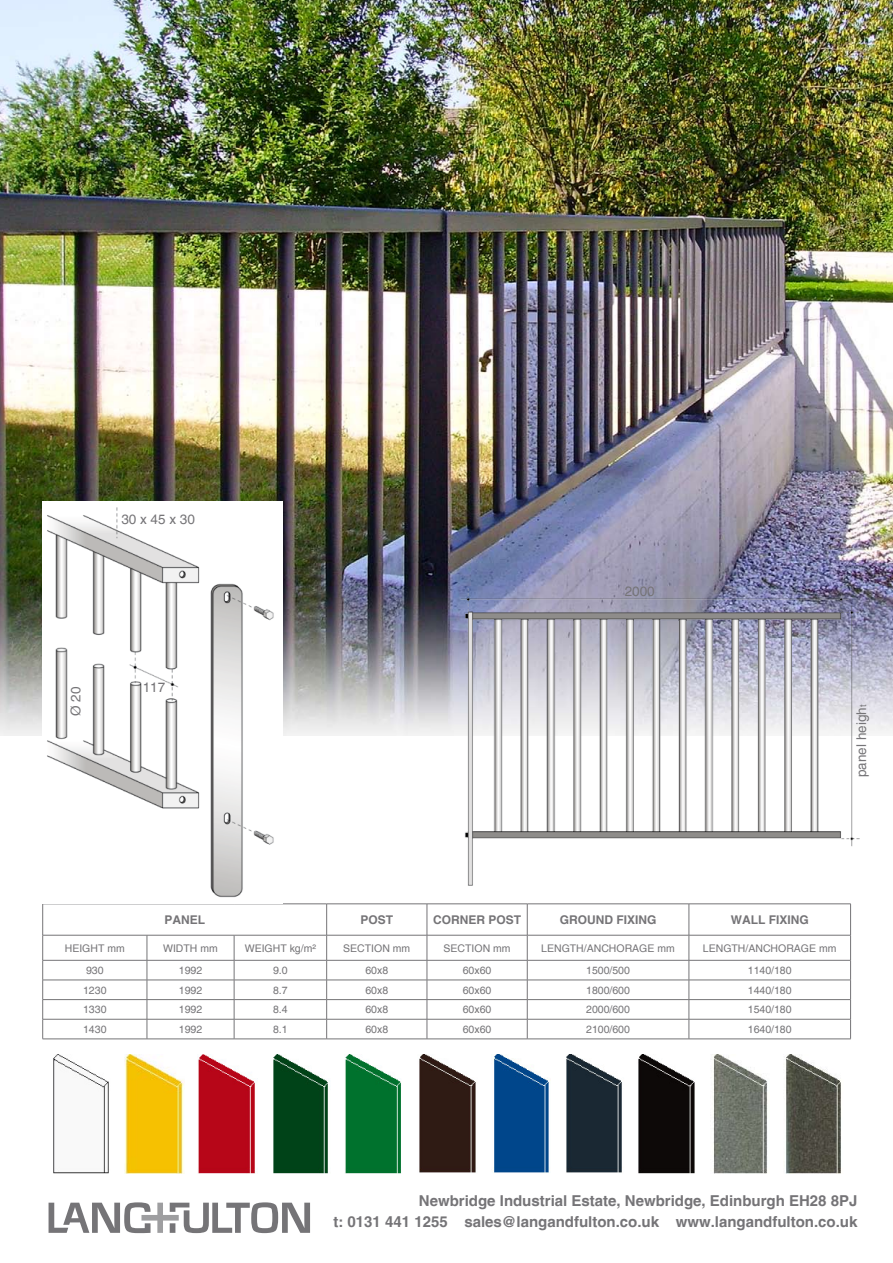
<style>
.page{position:relative;width:893px;height:1263px;background:#fff}
.page>*{position:absolute;margin:0;border:0;box-sizing:border-box;transform-origin:0 0}
.t1{font:700 15px/21px "Helvetica";color:#757477;text-align:right}
.t2{font:13.5px "Helvetica";color:#757477}
.t3{font:700 12px "Helvetica";color:#757477}
.t4{font:10.5px "Helvetica";color:#757477}
.s1{font-size:9px}
</style>
<div class="page">
<hr style="left:42px;top:904px;width:1px;height:31px;background:#757477">
<hr style="left:234px;top:903px;width:93px;height:1px;background:#757477">
<hr style="left:327px;top:903px;width:100px;height:1px;background:#757477">
<hr style="left:326px;top:904px;width:1px;height:31px;background:#757477">
<hr style="left:427px;top:903px;width:100px;height:1px;background:#757477">
<hr style="left:427px;top:904px;width:1px;height:31px;background:#757477">
<hr style="left:527px;top:903px;width:162px;height:1px;background:#757477">
<hr style="left:527px;top:904px;width:1px;height:31px;background:#757477">
<hr style="left:689px;top:903px;width:162px;height:1px;background:#757477">
<hr style="left:689px;top:904px;width:1px;height:31px;background:#757477">
<hr style="left:850px;top:904px;width:1px;height:31px;background:#757477">
<hr style="left:43px;top:935px;width:104px;height:1px;background:#757477">
<hr style="left:147px;top:935px;width:87px;height:1px;background:#757477">
<hr style="left:234px;top:935px;width:93px;height:1px;background:#757477">
<hr style="left:327px;top:935px;width:100px;height:1px;background:#757477">
<hr style="left:427px;top:935px;width:100px;height:1px;background:#757477">
<hr style="left:527px;top:935px;width:162px;height:1px;background:#757477">
<hr style="left:689px;top:935px;width:162px;height:1px;background:#757477">
<hr style="left:43px;top:960px;width:104px;height:1px;background:#757477">
<hr style="left:147px;top:960px;width:87px;height:1px;background:#757477">
<hr style="left:234px;top:960px;width:93px;height:1px;background:#757477">
<hr style="left:327px;top:960px;width:100px;height:1px;background:#757477">
<hr style="left:427px;top:960px;width:100px;height:1px;background:#757477">
<hr style="left:527px;top:960px;width:162px;height:1px;background:#757477">
<hr style="left:689px;top:960px;width:162px;height:1px;background:#757477">
<hr style="left:43px;top:980px;width:104px;height:1px;background:#757477">
<hr style="left:147px;top:980px;width:87px;height:1px;background:#757477">
<hr style="left:234px;top:980px;width:93px;height:1px;background:#757477">
<hr style="left:327px;top:980px;width:100px;height:1px;background:#757477">
<hr style="left:427px;top:980px;width:100px;height:1px;background:#757477">
<hr style="left:527px;top:980px;width:162px;height:1px;background:#757477">
<hr style="left:689px;top:980px;width:162px;height:1px;background:#757477">
<hr style="left:43px;top:999px;width:104px;height:1px;background:#757477">
<hr style="left:147px;top:999px;width:87px;height:1px;background:#757477">
<hr style="left:234px;top:999px;width:93px;height:1px;background:#757477">
<hr style="left:327px;top:999px;width:100px;height:1px;background:#757477">
<hr style="left:427px;top:999px;width:100px;height:1px;background:#757477">
<hr style="left:527px;top:999px;width:162px;height:1px;background:#757477">
<hr style="left:689px;top:999px;width:162px;height:1px;background:#757477">
<hr style="left:43px;top:1019px;width:104px;height:1px;background:#757477">
<svg style="left:42px;top:935px;width:1px;height:104px"></svg>
<hr style="left:147px;top:1019px;width:87px;height:1px;background:#757477">
<svg style="left:147px;top:935px;width:1px;height:104px"></svg>
<hr style="left:234px;top:1019px;width:93px;height:1px;background:#757477">
<svg style="left:234px;top:935px;width:1px;height:104px"></svg>
<hr style="left:327px;top:1019px;width:100px;height:1px;background:#757477">
<svg style="left:326px;top:935px;width:1px;height:104px"></svg>
<hr style="left:427px;top:1019px;width:100px;height:1px;background:#757477">
<svg style="left:427px;top:935px;width:1px;height:104px"></svg>
<hr style="left:527px;top:1019px;width:162px;height:1px;background:#757477">
<svg style="left:527px;top:935px;width:1px;height:104px"></svg>
<hr style="left:689px;top:1019px;width:162px;height:1px;background:#757477">
<svg style="left:689px;top:935px;width:1px;height:104px"></svg>
<svg style="left:850px;top:935px;width:1px;height:104px"></svg>
<hr style="left:43px;top:1039px;width:104px;height:1px;background:#757477">
<hr style="left:147px;top:1039px;width:87px;height:1px;background:#757477">
<hr style="left:234px;top:1039px;width:93px;height:1px;background:#757477">
<hr style="left:327px;top:1039px;width:100px;height:1px;background:#757477">
<hr style="left:427px;top:1039px;width:100px;height:1px;background:#757477">
<hr style="left:527px;top:1039px;width:162px;height:1px;background:#757477">
<hr style="left:689px;top:1039px;width:162px;height:1px;background:#757477">
<img style="left:0;top:0;width:893px;height:736px">
<img style="left:43px;top:502px;width:240px;height:402px">
<svg style="left:49px;top:1202px;width:261px;height:31px"></svg>
<img style="left:458px;top:582px;width:404px;height:304px">
<img style="left:53px;top:1054px;width:56px;height:120px">
<img style="left:124px;top:1054px;width:61px;height:120px">
<img style="left:198px;top:1054px;width:57px;height:120px">
<img style="left:273px;top:1054px;width:55px;height:120px">
<img style="left:345px;top:1054px;width:56px;height:120px">
<img style="left:419px;top:1054px;width:57px;height:119px">
<img style="left:493px;top:1054px;width:58px;height:119px">
<img style="left:566px;top:1054px;width:56px;height:119px">
<img style="left:638px;top:1054px;width:57px;height:120px">
<img style="left:712px;top:1054px;width:56px;height:120px">
<img style="left:785px;top:1054px;width:56px;height:120px">
<p class="t2" style="left:121px;top:511px;width:75px">30 x 45 x 30</p>
<p class="t2" style="left:68px;top:716px;width:31px;rotate:-90deg">Ø 20</p>
<p class="t2" style="left:143px;top:680px;width:24px">117</p>
<p class="t2" style="left:625px;top:583px;width:32px">2000</p>
<p class="t2" style="left:853px;top:777px;width:74px;rotate:-90deg">panel heigh<span class="s1">t</span></p>
<p class="t3" style="left:164px;top:912px;width:42px">PANEL</p>
<p class="t3" style="left:360px;top:912px;width:34px">POST</p>
<p class="t3" style="left:433px;top:912px;width:90px">CORNER POST</p>
<p class="t3" style="left:560px;top:912px;width:98px">GROUND FIXING</p>
<p class="t3" style="left:731px;top:912px;width:79px">WALL FIXING</p>
<p class="t4" style="left:65px;top:942px;width:62px">HEIGHT mm</p>
<p class="t4" style="left:163px;top:942px;width:56px">WIDTH mm</p>
<p class="t4" style="left:245px;top:942px;width:73px">WEIGHT kg/m²</p>
<p class="t4" style="left:343px;top:942px;width:69px">SECTION mm</p>
<p class="t4" style="left:444px;top:942px;width:69px">SECTION mm</p>
<p class="t4" style="left:541px;top:942px;width:135px">LENGTH/ANCHORAGE mm</p>
<p class="t4" style="left:703px;top:942px;width:135px">LENGTH/ANCHORAGE mm</p>
<p class="t4" style="left:86px;top:964px;width:19px">930</p>
<p class="t4" style="left:179px;top:964px;width:25px">1992</p>
<p class="t4" style="left:273px;top:964px;width:16px">9.0</p>
<p class="t4" style="left:365px;top:964px;width:24px">60x8</p>
<p class="t4" style="left:463px;top:964px;width:30px">60x60</p>
<p class="t4" style="left:586px;top:964px;width:45px">1500/500</p>
<p class="t4" style="left:748px;top:964px;width:45px">1140/180</p>
<p class="t4" style="left:83px;top:984px;width:25px">1230</p>
<p class="t4" style="left:179px;top:984px;width:25px">1992</p>
<p class="t4" style="left:273px;top:984px;width:16px">8.7</p>
<p class="t4" style="left:365px;top:984px;width:24px">60x8</p>
<p class="t4" style="left:463px;top:984px;width:30px">60x60</p>
<p class="t4" style="left:586px;top:984px;width:45px">1800/600</p>
<p class="t4" style="left:748px;top:984px;width:45px">1440/180</p>
<p class="t4" style="left:83px;top:1003px;width:25px">1330</p>
<p class="t4" style="left:179px;top:1003px;width:25px">1992</p>
<p class="t4" style="left:273px;top:1003px;width:16px">8.4</p>
<p class="t4" style="left:365px;top:1003px;width:24px">60x8</p>
<p class="t4" style="left:463px;top:1003px;width:30px">60x60</p>
<p class="t4" style="left:586px;top:1003px;width:45px">2000/600</p>
<p class="t4" style="left:748px;top:1003px;width:45px">1540/180</p>
<p class="t4" style="left:83px;top:1023px;width:25px">1430</p>
<p class="t4" style="left:179px;top:1023px;width:25px">1992</p>
<p class="t4" style="left:273px;top:1023px;width:16px">8.1</p>
<p class="t4" style="left:365px;top:1023px;width:24px">60x8</p>
<p class="t4" style="left:463px;top:1023px;width:30px">60x60</p>
<p class="t4" style="left:586px;top:1023px;width:45px">2100/600</p>
<p class="t4" style="left:748px;top:1023px;width:45px">1640/180</p>
<h1 class="t1" style="left:333px;top:1190px;width:525px">Newbridge Industrial Estate, Newbridge, Edinburgh EH28 8PJ<br>t: 0131 441 1255 sales@langandfulton.co.uk www.langandfulton.co.uk</h1>
</div>
